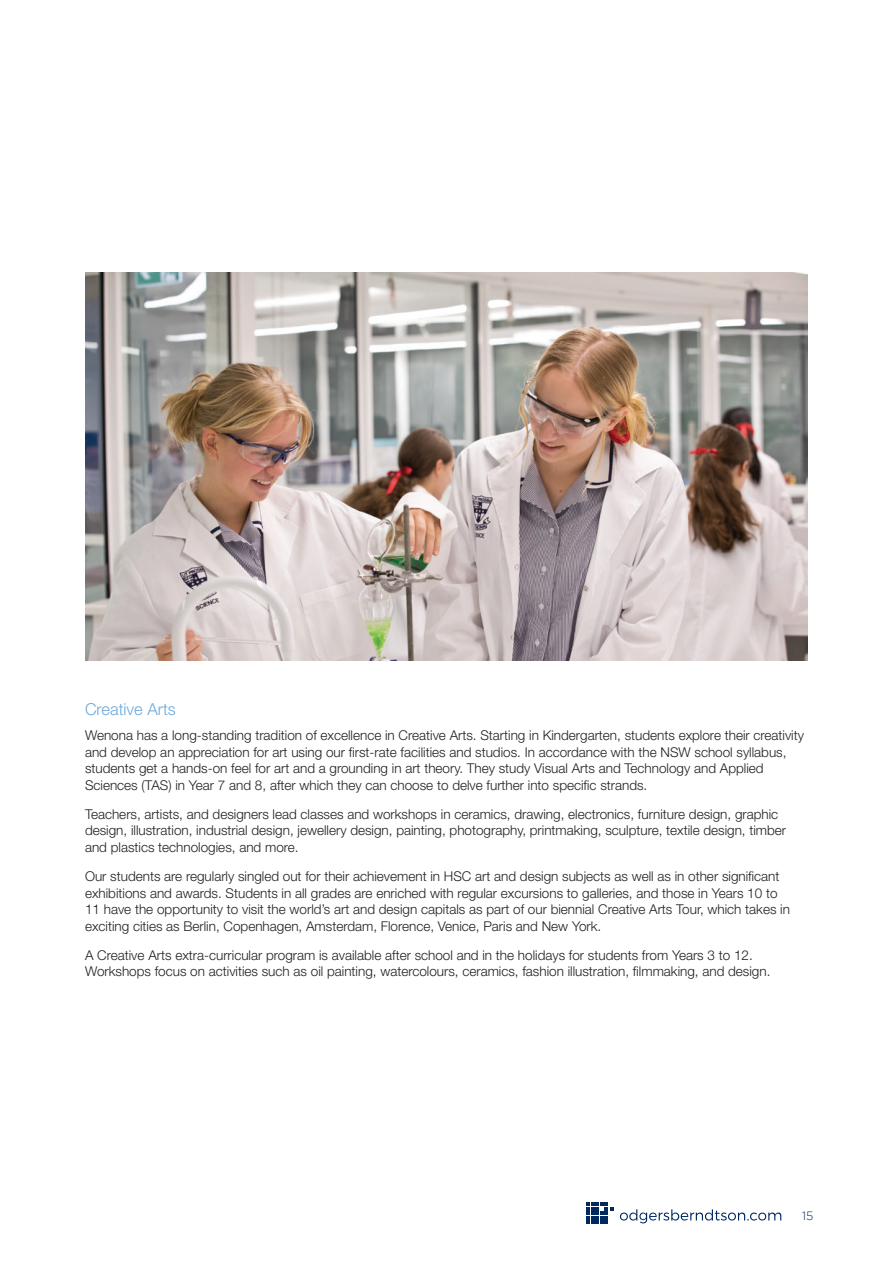
<style>
.page{position:relative;width:893px;height:1263px;background:#fff}
.page>*{position:absolute;margin:0;border:0;box-sizing:border-box;transform-origin:0 0}
.t1{font:300 16.5px "Helvetica Neue LT Std";color:#6da9db}
.t2{font:300 13.5px/16.5px "Helvetica Neue LT Std";color:#231f20}
.t3{font:300 12px "Gotham";color:#002960}
</style>
<div class="page">
<svg style="left:620px;top:1209px;width:161px;height:14px"></svg>
<svg style="left:587px;top:1202px;width:27px;height:22px"></svg>
<img style="left:85px;top:272px;width:723px;height:389px">
<p class="t1" style="left:85px;top:699px;width:92px">Creative Arts</p>
<p class="t2" style="left:85px;top:727px;width:720px">Wenona has a long-standing tradition of excellence in Creative Arts. Starting in Kindergarten, students explore their creativity and develop an appreciation for art using our first-rate facilities and studios. In accordance with the NSW school syllabus, students get a hands-on feel for art and a grounding in art theory. They study Visual Arts and Technology and Applied Sciences (TAS) in Year 7 and 8, after which they can choose to delve further into specific strands.</p>
<p class="t2" style="left:85px;top:806px;width:703px">Teachers, artists, and designers lead classes and workshops in ceramics, drawing, electronics, furniture design, graphic design, illustration, industrial design, jewellery design, painting, photography, printmaking, sculpture, textile design, timber and plastics technologies, and more.</p>
<p class="t2" style="left:85px;top:868px;width:706px">Our students are regularly singled out for their achievement in HSC art and design subjects as well as in other significant exhibitions and awards. Students in all grades are enriched with regular excursions to galleries, and those in Years 10 to 11 have the opportunity to visit the world’s art and design capitals as part of our biennial Creative Arts Tour, which takes in exciting cities as Berlin, Copenhagen, Amsterdam, Florence, Venice, Paris and New York.</p>
<p class="t2" style="left:85px;top:947px;width:687px">A Creative Arts extra-curricular program is available after school and in the holidays for students from Years 3 to 12.<br>Workshops focus on activities such as oil painting, watercolours, ceramics, fashion illustration, filmmaking, and design.</p>
<p class="t3" style="left:802px;top:1209px;width:13px">15</p>
</div>
